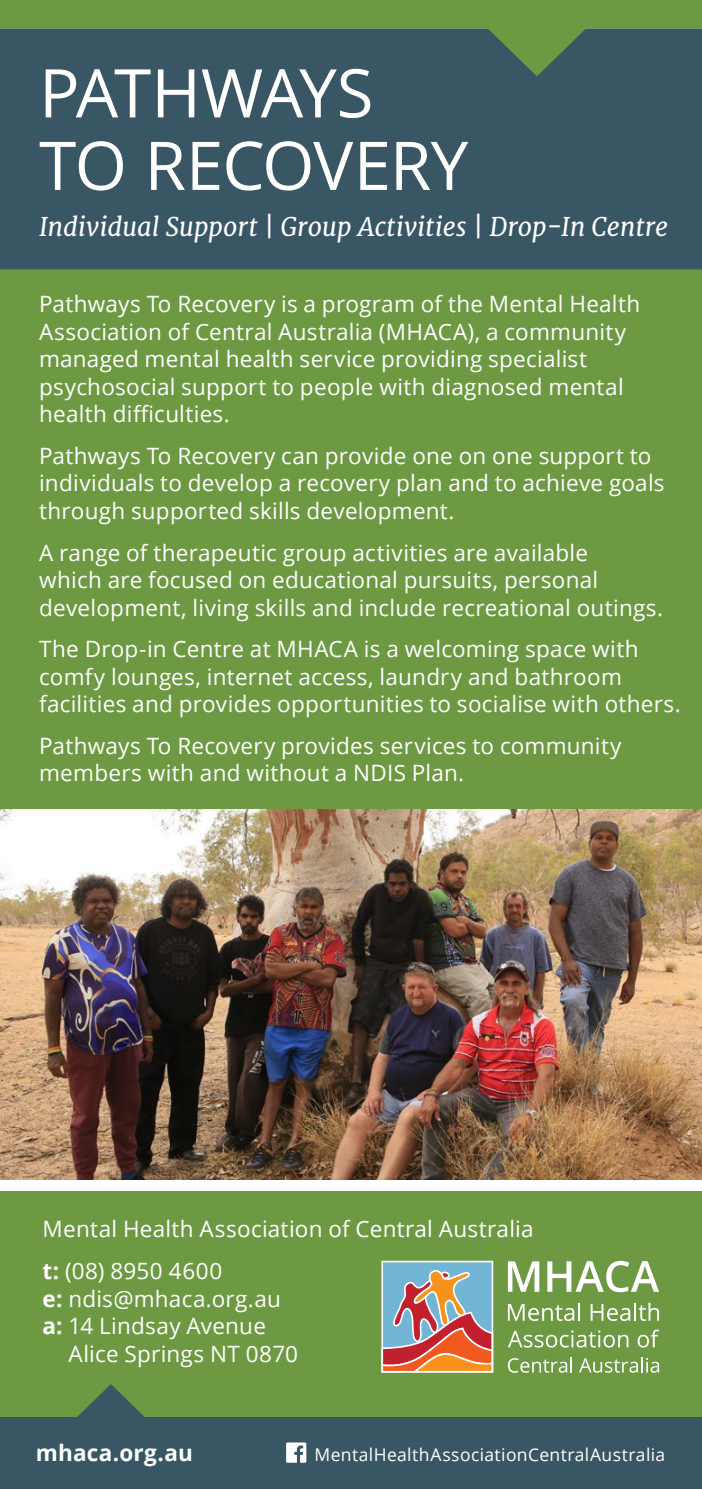
<style>
.page{position:relative;width:702px;height:1489px;background:#fff}
.page>*{position:absolute;margin:0;border:0;box-sizing:border-box;transform-origin:0 0}
.t1{font:67.25px/72.5px "Open Sans";letter-spacing:-.02em;color:#fff}
.t2{font:italic 25.75px "Merriweather";color:#fff}
.t3{font:22.5px/27.5px "Open Sans";letter-spacing:.01em;color:#fff}
.t4{font:700 22.5px "Open Sans";letter-spacing:.01em;color:#fff}
.t5{font:17.5px "Open Sans";letter-spacing:.02em;color:#fff}
.s1{font-weight:700}
</style>
<div class="page">
<div style="left:0;top:262px;width:702px;height:824px;background:#6d9942"></div>
<div style="left:0;top:76px;width:702px;height:193px;background:#395664"></div>
<svg style="left:0;top:0;width:702px;height:76px;background:#4f7256"></svg>
<div style="left:0;top:1191px;width:702px;height:253px;background:#6d9942"></div>
<div style="left:0;top:1417px;width:702px;height:71px;background:#395664"></div>
<svg style="left:77px;top:1384px;width:68px;height:33px"></svg>
<svg style="left:381px;top:1260px;width:112px;height:112px;background:#b59590"></svg>
<svg style="left:508px;top:1303px;width:72px;height:17px"></svg>
<svg style="left:590px;top:1302px;width:69px;height:18px"></svg>
<svg style="left:508px;top:1330px;width:120px;height:17px"></svg>
<svg style="left:637px;top:1329px;width:22px;height:18px"></svg>
<svg style="left:508px;top:1357px;width:64px;height:15px"></svg>
<svg style="left:579px;top:1357px;width:80px;height:15px"></svg>
<svg style="left:508px;top:1261px;width:31px;height:30px"></svg>
<svg style="left:547px;top:1260px;width:112px;height:32px"></svg>
<img style="left:0;top:809px;width:702px;height:370px">
<svg style="left:286px;top:1442px;width:20px;height:20px"></svg>
<h1 class="t1" style="left:39px;top:55px;width:430px">PATHWAYS<br>TO RECOVERY</h1>
<p class="t2" style="left:39px;top:210px;width:630px">Individual Support | Group Activities | Drop-In Centre</p>
<p class="t3" style="left:39px;top:289px;width:602px">Pathways To Recovery is a program of the Mental Health Association of Central Australia (MHACA), a community managed mental health service providing specialist psychosocial support to people with diagnosed mental health difficulties.</p>
<p class="t3" style="left:39px;top:441px;width:627px">Pathways To Recovery can provide one on one support to individuals to develop a recovery plan and to achieve goals through supported skills development.</p>
<p class="t3" style="left:39px;top:538px;width:625px">A range of therapeutic group activities are available<br>which are focused on educational pursuits, personal development, living skills and include recreational outings.</p>
<p class="t3" style="left:39px;top:634px;width:643px">The Drop-in Centre at MHACA is a welcoming space with comfy lounges, internet access, laundry and bathroom facilities and provides opportunities to socialise with others.</p>
<p class="t3" style="left:39px;top:731px;width:584px">Pathways To Recovery provides services to community members with and without a NDIS Plan.</p>
<p class="t3" style="left:43px;top:1207px;width:492px;line-height:41.8px">Mental Health Association of Central Australia <span class="s1">t:</span> (08) 8950 4600</p>
<p class="t3" style="left:43px;top:1283px;width:240px"><span class="s1">e:</span> ndis@mhaca.org.au</p>
<p class="t3" style="left:42px;top:1311px;width:225px"><span class="s1">a:</span> 14 Lindsay Avenue</p>
<p class="t3" style="left:69px;top:1338px;width:231px">Alice Springs NT 0870</p>
<p class="t4" style="left:36px;top:1436px;width:158px">mhaca.org.au</p>
<p class="t5" style="left:314px;top:1442px;width:352px">MentalHealthAssociationCentralAustralia</p>
</div>
